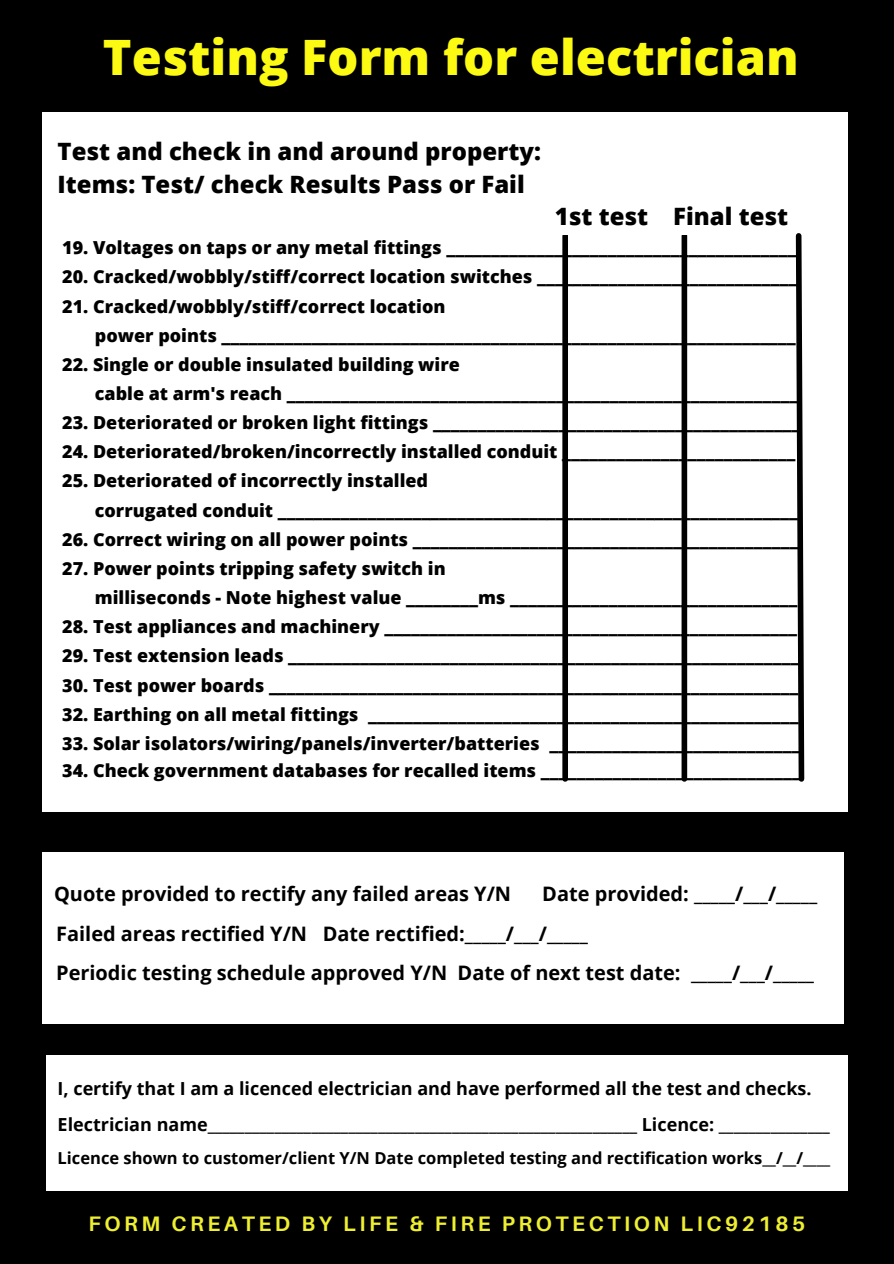
<style>
.page{position:relative;width:894px;height:1264px;background:#fff}
.page>*{position:absolute;margin:0;border:0;box-sizing:border-box;transform-origin:0 0}
.t1{font:800 48.75px "Open Sans";color:#fcfa12}
.t2{font:800 23.85px "Open Sans";color:#000}
.t3{font:700 21px "Aileron";letter-spacing:.17em;color:#eeef30}
.t4{font:700 19.95px/39.3px "Open Sans";color:#000}
.t5{font:800 18px "Open Sans";color:#000}
.t6{font:700 18px "Open Sans";color:#000}
.t7{font:700 16.5px "Open Sans";color:#000}
</style>
<div class="page">
<div style="left:0;top:0;width:893px;height:1263px;background:#000"></div>
<div style="left:43px;top:112px;width:804px;height:699px;background:#fff"></div>
<div style="left:43px;top:852px;width:800px;height:172px;background:#fff"></div>
<div style="left:46px;top:1055px;width:801px;height:136px;background:#fff"></div>
<div style="left:562px;top:236px;width:6px;height:543px;background:#000"></div>
<svg style="left:795px;top:233px;width:10px;height:549px"></svg>
<div style="left:681px;top:236px;width:6px;height:543px;background:#000"></div>
<p class="t1" style="left:103px;top:23px;width:697px">Testing Form for electrician</p>
<h1 class="t2" style="left:58px;top:135px;width:484px">Test and check in and around property:</h1>
<p class="t2" style="left:58px;top:167px;width:468px">Items: Test/ check Results Pass or Fail</p>
<p class="t2" style="left:554px;top:200px;width:235px">1st test Final test</p>
<p class="t5" style="left:62px;top:235px;width:735px">19. Voltages on taps or any metal fittings _______________________________________</p>
<p class="t5" style="left:62px;top:264px;width:736px">20. Cracked/wobbly/stiff/correct location switches _____________________________</p>
<p class="t5" style="left:62px;top:293px;width:384px">21. Cracked/wobbly/stiff/correct location</p>
<p class="t5" style="left:95px;top:322px;width:702px">power points ________________________________________________________________</p>
<p class="t5" style="left:62px;top:351px;width:399px">22. Single or double insulated building wire</p>
<p class="t5" style="left:95px;top:381px;width:704px">cable at arm's reach _________________________________________________________</p>
<p class="t5" style="left:62px;top:410px;width:740px">23. Deteriorated or broken light fittings _________________________________________</p>
<p class="t5" style="left:62px;top:439px;width:734px">24. Deteriorated/broken/incorrectly installed conduit __________________________</p>
<p class="t5" style="left:62px;top:468px;width:367px">25. Deteriorated of incorrectly installed</p>
<p class="t5" style="left:95px;top:497px;width:704px">corrugated conduit __________________________________________________________</p>
<p class="t5" style="left:62px;top:526px;width:737px">26. Correct wiring on all power points ___________________________________________</p>
<p class="t5" style="left:62px;top:555px;width:385px">27. Power points tripping safety switch in</p>
<p class="t5" style="left:95px;top:585px;width:703px">milliseconds - Note highest value ________ms ________________________________</p>
<p class="t5" style="left:62px;top:614px;width:736px">28. Test appliances and machinery ______________________________________________</p>
<p class="t5" style="left:62px;top:643px;width:738px">29. Test extension leads _________________________________________________________</p>
<p class="t5" style="left:62px;top:672px;width:737px">30. Test power boards ___________________________________________________________</p>
<p class="t5" style="left:62px;top:701px;width:738px">32. Earthing on all metal fittings ________________________________________________</p>
<p class="t5" style="left:62px;top:730px;width:739px">33. Solar isolators/wiring/panels/inverter/batteries ____________________________</p>
<p class="t5" style="left:62px;top:757px;width:740px">34. Check government databases for recalled items _____________________________</p>
<p class="t4" style="left:54px;top:874px;width:458px">Quote provided to rectify any failed areas Y/N</p>
<p class="t4" style="left:56px;top:874px;width:762px;text-indent:486px">Date provided: _____/___/_____<br>Failed areas rectified Y/N Date rectified:_____/___/_____<br>Periodic testing schedule approved Y/N Date of next test date: _____/___/_____</p>
<p class="t6" style="left:58px;top:1076px;width:755px">I, certify that I am a licenced electrician and have performed all the test and checks.</p>
<p class="t6" style="left:58px;top:1112px;width:773px">Electrician name__________________________________________________________ Licence: _______________</p>
<p class="t7" style="left:58px;top:1146px;width:774px">Licence shown to customer/client Y/N Date completed testing and rectification works__/__/____</p>
<p class="t3" style="left:88px;top:1210px;width:718px">FORM CREATED BY LIFE &amp; FIRE PROTECTION LIC92185</p>
</div>
